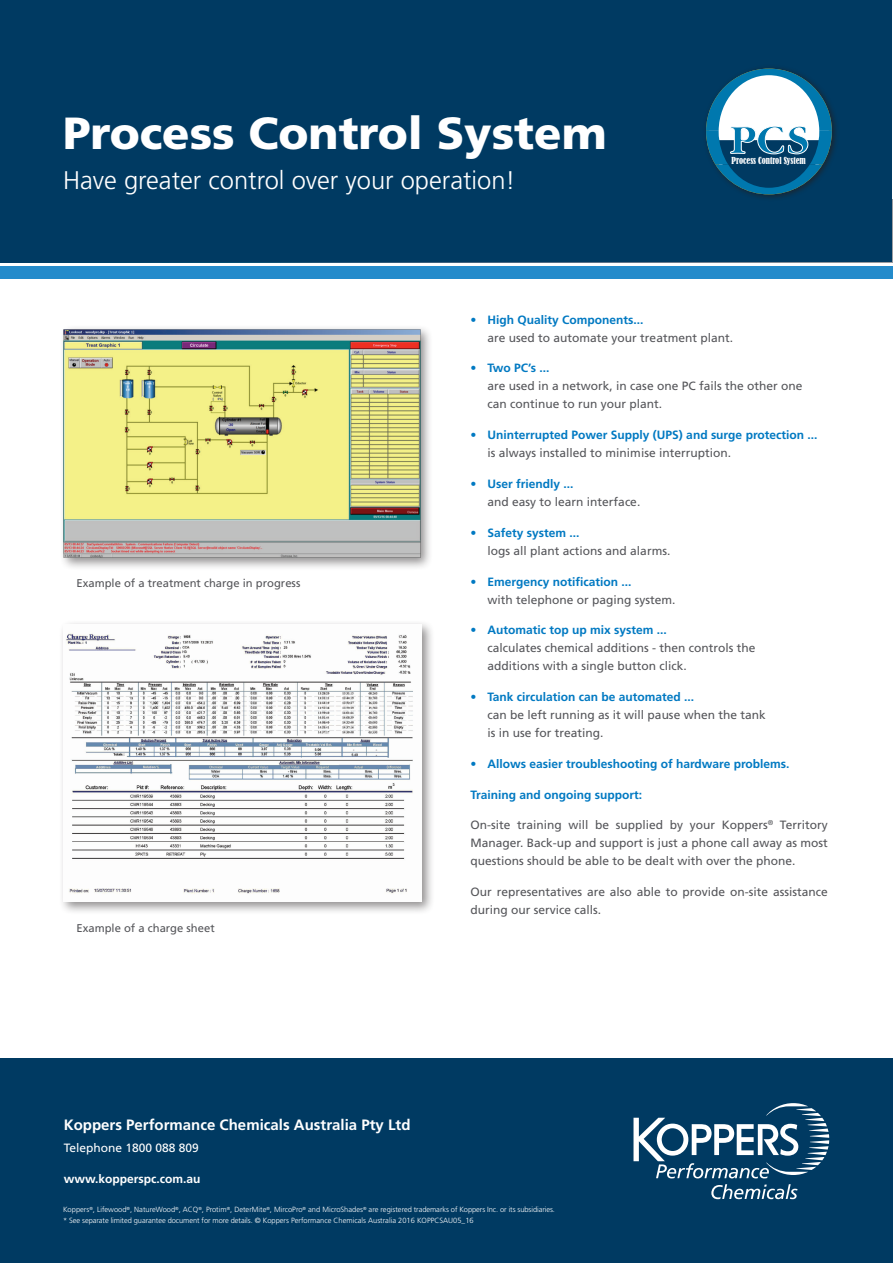
<style>
.page{position:relative;width:893px;height:1263px;background:#fff}
.page>*{position:absolute;margin:0;border:0;box-sizing:border-box;transform-origin:0 0}
.t1{font:900 45px "Frutiger LT Std";color:#fff}
.t2{font:300 25.5px "Frutiger LT Std";color:#fff}
.t3{font:700 15px "Frutiger LT Std";color:#fff}
.t4{font:12px/18px "Frutiger LT Std";color:#55565a}
.t5{font:700 12px "Frutiger LT Std";color:#0079c2}
.t6{font:700 12px "Frutiger LT Std";color:#fff}
.t7{font:12px "Frutiger LT Std";color:#fff}
.t8{font:11.25px "Frutiger LT Std";color:#55565a}
.t9{font:condensed 9px "Bernard";color:#fff;scale:.95 1}
.t10{font:300 7.5px/10.5px "Frutiger LT Std";color:#fff}
</style>
<div class="page">
<div style="left:0;top:1059px;width:893px;height:204px;background:#003a62"></div>
<svg style="left:711px;top:1184px;width:87px;height:15px"></svg>
<svg style="left:633px;top:1103px;width:196px;height:75px"></svg>
<div style="left:1px;top:1px;width:891px;height:261px;background:#003a62"></div>
<div style="left:0;top:266px;width:893px;height:13px;background:#248bcb"></div>
<div style="left:702px;top:65px;width:137px;height:137px;background:#231f20;opacity:.75"></div>
<svg style="left:706px;top:69px;width:126px;height:125px"></svg>
<div style="left:58px;top:620px;width:377px;height:295px;background:#231f20;opacity:.5"></div>
<img style="left:63px;top:625px;width:358px;height:276px">
<div style="left:59px;top:324px;width:374px;height:247px;background:#231f20;opacity:.5"></div>
<img style="left:63px;top:329px;width:357px;height:229px">
<h1 class="t1" style="left:63px;top:106px;width:545px">Process Control System</h1>
<h2 class="t2" style="left:63px;top:166px;width:454px">Have greater control over your operation!</h2>
<p class="t9" style="left:731px;top:155px;width:80px">Process Control System</p>
<p class="t8" style="left:77px;top:576px;width:225px">Example of a treatment charge in progress</p>
<p class="t8" style="left:77px;top:922px;width:140px">Example of a charge sheet</p>
<p class="t5" style="left:471px;top:312px;width:175px">• High Quality Components...</p>
<p class="t4" style="left:488px;top:329px;width:247px">are used to automate your treatment plant.</p>
<p class="t5" style="left:471px;top:361px;width:80px">• Two PC’s ...</p>
<p class="t4" style="left:488px;top:377px;width:316px">are used in a network, in case one PC fails the other one can continue to run your plant.</p>
<p class="t5" style="left:471px;top:428px;width:348px">• Uninterrupted Power Supply (UPS) and surge protection ...</p>
<p class="t4" style="left:488px;top:444px;width:245px">is always installed to minimise interruption.</p>
<p class="t5" style="left:471px;top:477px;width:105px">• User friendly ...</p>
<p class="t4" style="left:488px;top:493px;width:154px">and easy to learn interface.</p>
<p class="t5" style="left:471px;top:525px;width:111px">• Safety system ...</p>
<p class="t4" style="left:488px;top:542px;width:184px">logs all plant actions and alarms.</p>
<p class="t5" style="left:471px;top:574px;width:163px">• Emergency notification ...</p>
<p class="t4" style="left:488px;top:590px;width:190px">with telephone or paging system.</p>
<p class="t5" style="left:471px;top:623px;width:198px">• Automatic top up mix system ...</p>
<p class="t4" style="left:488px;top:639px;width:270px">calculates chemical additions - then controls the additions with a single button click.</p>
<p class="t5" style="left:471px;top:690px;width:225px">• Tank circulation can be automated ...</p>
<p class="t4" style="left:488px;top:706px;width:280px">can be left running as it will pause when the tank is in use for treating.</p>
<p class="t5" style="left:471px;top:756px;width:320px">• Allows easier troubleshooting of hardware problems.</p>
<p class="t5" style="left:471px;top:787px;width:173px">Training and ongoing support:</p>
<p class="t4" style="left:471px;top:816px;width:359px;text-align:justify">On-site training will be supplied by your Koppers<sup>®</sup> Territory Manager. Back-up and support is just a phone call away as most questions should be able to be dealt with over the phone.</p>
<p class="t4" style="left:471px;top:883px;width:359px">Our representatives are also able to provide on-site assistance during our service calls.</p>
<p class="t3" style="left:64px;top:1115px;width:348px">Koppers Performance Chemicals Australia Pty Ltd</p>
<p class="t7" style="left:64px;top:1141px;width:137px">Telephone 1800 088 809</p>
<p class="t6" style="left:64px;top:1171px;width:138px">www.kopperspc.com.au</p>
<p class="t10" style="left:63px;top:1205px;width:493px">Koppers<sup>®</sup>, Lifewood<sup>®</sup>, NatureWood<sup>®</sup>, ACQ<sup>®</sup>, Protim<sup>®</sup>, DeterMite<sup>®</sup>, MircoPro<sup>®</sup> and MicroShades<sup>®</sup> are registered trademarks of Koppers Inc. or its subsidiaries. * See separate limited guarantee document for more details. © Koppers Performance Chemicals Australia 2016 KOPPCSAU05_16</p>
</div>
